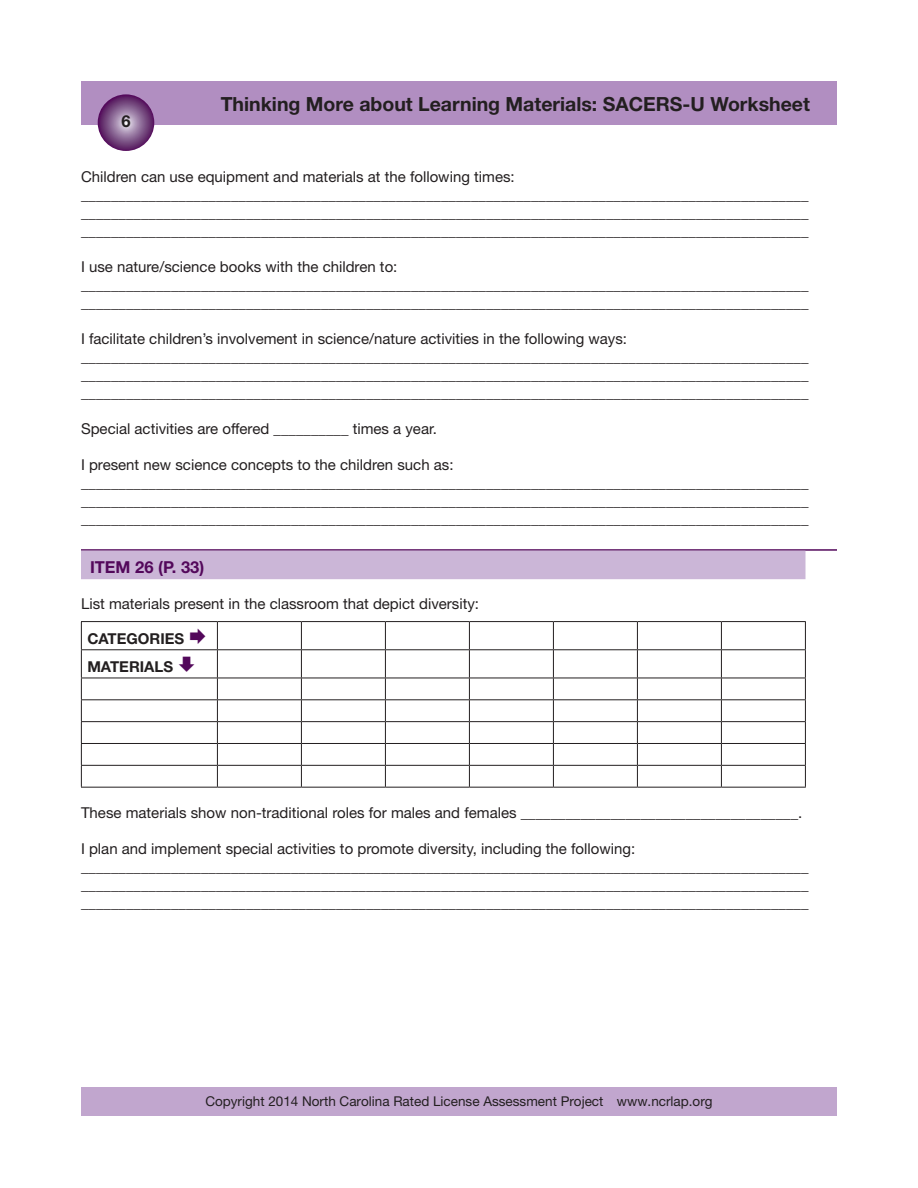
<style>
.page{position:relative;width:918px;height:1188px;background:#fff}
.page>*{position:absolute;margin:0;border:0;box-sizing:border-box;transform-origin:0 0}
.t1{font:700 19.5px "Helvetica Neue LT Std";color:#231f20}
.t2{font:700 16.5px "Helvetica Neue LT Std";color:#53085b}
.t3{font:700 16.5px "Helvetica Neue LT Std";color:#231f20}
.t4{font:15px/18px "Helvetica Neue LT Std";color:#231f20}
.t5{font:700 15px/28.2px "Helvetica Neue LT Std";color:#231f20}
.t6{font:13.5px "Helvetica Neue LT Std";color:#231f20}
</style>
<div class="page">
<div style="left:81px;top:81px;width:756px;height:43px;background:#b18ec1"></div>
<hr style="left:81px;top:549px;width:756px;height:2px;background:#53085b">
<div style="left:81px;top:551px;width:725px;height:28px;background:#cbb6d7"></div>
<hr style="left:81px;top:621px;width:136px;height:1px;background:#231f20">
<hr style="left:217px;top:621px;width:84px;height:1px;background:#231f20">
<hr style="left:301px;top:621px;width:84px;height:1px;background:#231f20">
<hr style="left:385px;top:621px;width:84px;height:1px;background:#231f20">
<hr style="left:469px;top:621px;width:84px;height:1px;background:#231f20">
<hr style="left:553px;top:621px;width:84px;height:1px;background:#231f20">
<hr style="left:637px;top:621px;width:84px;height:1px;background:#231f20">
<hr style="left:721px;top:621px;width:85px;height:1px;background:#231f20">
<hr style="left:81px;top:649px;width:136px;height:1px;background:#231f20">
<hr style="left:217px;top:649px;width:84px;height:1px;background:#231f20">
<hr style="left:301px;top:649px;width:84px;height:1px;background:#231f20">
<hr style="left:385px;top:649px;width:84px;height:1px;background:#231f20">
<hr style="left:469px;top:649px;width:84px;height:1px;background:#231f20">
<hr style="left:553px;top:649px;width:84px;height:1px;background:#231f20">
<hr style="left:637px;top:649px;width:84px;height:1px;background:#231f20">
<hr style="left:721px;top:649px;width:85px;height:1px;background:#231f20">
<hr style="left:81px;top:678px;width:136px;height:1px;background:#231f20">
<hr style="left:217px;top:678px;width:84px;height:1px;background:#231f20">
<hr style="left:301px;top:678px;width:84px;height:1px;background:#231f20">
<hr style="left:385px;top:678px;width:84px;height:1px;background:#231f20">
<hr style="left:469px;top:678px;width:84px;height:1px;background:#231f20">
<hr style="left:553px;top:678px;width:84px;height:1px;background:#231f20">
<hr style="left:637px;top:678px;width:84px;height:1px;background:#231f20">
<hr style="left:721px;top:678px;width:85px;height:1px;background:#231f20">
<hr style="left:81px;top:699px;width:136px;height:1px;background:#231f20">
<hr style="left:217px;top:699px;width:84px;height:1px;background:#231f20">
<hr style="left:301px;top:699px;width:84px;height:1px;background:#231f20">
<hr style="left:385px;top:699px;width:84px;height:1px;background:#231f20">
<hr style="left:469px;top:699px;width:84px;height:1px;background:#231f20">
<hr style="left:553px;top:699px;width:84px;height:1px;background:#231f20">
<hr style="left:637px;top:699px;width:84px;height:1px;background:#231f20">
<hr style="left:721px;top:699px;width:85px;height:1px;background:#231f20">
<hr style="left:81px;top:721px;width:136px;height:1px;background:#231f20">
<hr style="left:217px;top:721px;width:84px;height:1px;background:#231f20">
<hr style="left:301px;top:721px;width:84px;height:1px;background:#231f20">
<hr style="left:385px;top:721px;width:84px;height:1px;background:#231f20">
<hr style="left:469px;top:721px;width:84px;height:1px;background:#231f20">
<hr style="left:553px;top:721px;width:84px;height:1px;background:#231f20">
<hr style="left:637px;top:721px;width:84px;height:1px;background:#231f20">
<hr style="left:721px;top:721px;width:85px;height:1px;background:#231f20">
<hr style="left:81px;top:743px;width:136px;height:1px;background:#231f20">
<hr style="left:217px;top:743px;width:84px;height:1px;background:#231f20">
<hr style="left:301px;top:743px;width:84px;height:1px;background:#231f20">
<hr style="left:385px;top:743px;width:84px;height:1px;background:#231f20">
<hr style="left:469px;top:743px;width:84px;height:1px;background:#231f20">
<hr style="left:553px;top:743px;width:84px;height:1px;background:#231f20">
<hr style="left:637px;top:743px;width:84px;height:1px;background:#231f20">
<hr style="left:721px;top:743px;width:85px;height:1px;background:#231f20">
<hr style="left:81px;top:765px;width:136px;height:1px;background:#231f20">
<svg style="left:81px;top:622px;width:1px;height:165px"></svg>
<hr style="left:217px;top:765px;width:84px;height:1px;background:#231f20">
<svg style="left:217px;top:622px;width:1px;height:165px"></svg>
<hr style="left:301px;top:765px;width:84px;height:1px;background:#231f20">
<svg style="left:301px;top:622px;width:1px;height:165px"></svg>
<hr style="left:385px;top:765px;width:84px;height:1px;background:#231f20">
<svg style="left:385px;top:622px;width:1px;height:165px"></svg>
<hr style="left:469px;top:765px;width:84px;height:1px;background:#231f20">
<svg style="left:469px;top:622px;width:1px;height:165px"></svg>
<hr style="left:553px;top:765px;width:84px;height:1px;background:#231f20">
<svg style="left:553px;top:622px;width:1px;height:165px"></svg>
<hr style="left:637px;top:765px;width:84px;height:1px;background:#231f20">
<svg style="left:637px;top:622px;width:1px;height:165px"></svg>
<hr style="left:721px;top:765px;width:85px;height:1px;background:#231f20">
<svg style="left:721px;top:622px;width:1px;height:165px"></svg>
<svg style="left:805px;top:622px;width:1px;height:165px"></svg>
<hr style="left:81px;top:787px;width:136px;height:1px;background:#231f20">
<hr style="left:217px;top:787px;width:84px;height:1px;background:#231f20">
<hr style="left:301px;top:787px;width:84px;height:1px;background:#231f20">
<hr style="left:385px;top:787px;width:84px;height:1px;background:#231f20">
<hr style="left:469px;top:787px;width:84px;height:1px;background:#231f20">
<hr style="left:553px;top:787px;width:84px;height:1px;background:#231f20">
<hr style="left:637px;top:787px;width:84px;height:1px;background:#231f20">
<hr style="left:721px;top:787px;width:85px;height:1px;background:#231f20">
<div style="left:81px;top:1088px;width:756px;height:28px;background:#c1a6ce"></div>
<svg style="left:98px;top:94px;width:56px;height:57px;background:#7f5488"></svg>
<p class="t3" style="left:121px;top:111px;width:11px">6</p>
<h1 class="t1" style="left:221px;top:92px;width:591px">Thinking More about Learning Materials: SACERS-U Worksheet</h1>
<p class="t4" style="left:81px;top:167px;width:729px">Children can use equipment and materials at the following times: _________________________________________________________________________________________________ _________________________________________________________________________________________________ _________________________________________________________________________________________________</p>
<p class="t4" style="left:81px;top:257px;width:729px">I use nature/science books with the children to: _________________________________________________________________________________________________ _________________________________________________________________________________________________</p>
<p class="t4" style="left:81px;top:329px;width:729px">I facilitate children’s involvement in science/nature activities in the following ways: _________________________________________________________________________________________________ _________________________________________________________________________________________________ _________________________________________________________________________________________________</p>
<p class="t4" style="left:81px;top:419px;width:357px">Special activities are offered __________ times a year.</p>
<p class="t4" style="left:81px;top:455px;width:729px">I present new science concepts to the children such as: _________________________________________________________________________________________________ _________________________________________________________________________________________________ _________________________________________________________________________________________________</p>
<p class="t2" style="left:90px;top:557px;width:18px">Item</p>
<p class="t2" style="left:135px;top:557px;width:71px">26 (p. 33)</p>
<p class="t4" style="left:81px;top:595px;width:400px">List materials present in the classroom that depict diversity:</p>
<p class="t5" style="left:87px;top:624px;width:98px">CATEGORIES<br>MATERIALS</p>
<p class="t4" style="left:81px;top:803px;width:723px">These materials show non-traditional roles for males and females _____________________________________.</p>
<p class="t4" style="left:81px;top:839px;width:729px">I plan and implement special activities to promote diversity, including the following: _________________________________________________________________________________________________ _________________________________________________________________________________________________ _________________________________________________________________________________________________</p>
<p class="t6" style="left:205px;top:1093px;width:509px">Copyright 2014 North Carolina Rated License Assessment Project www.ncrlap.org</p>
</div>
